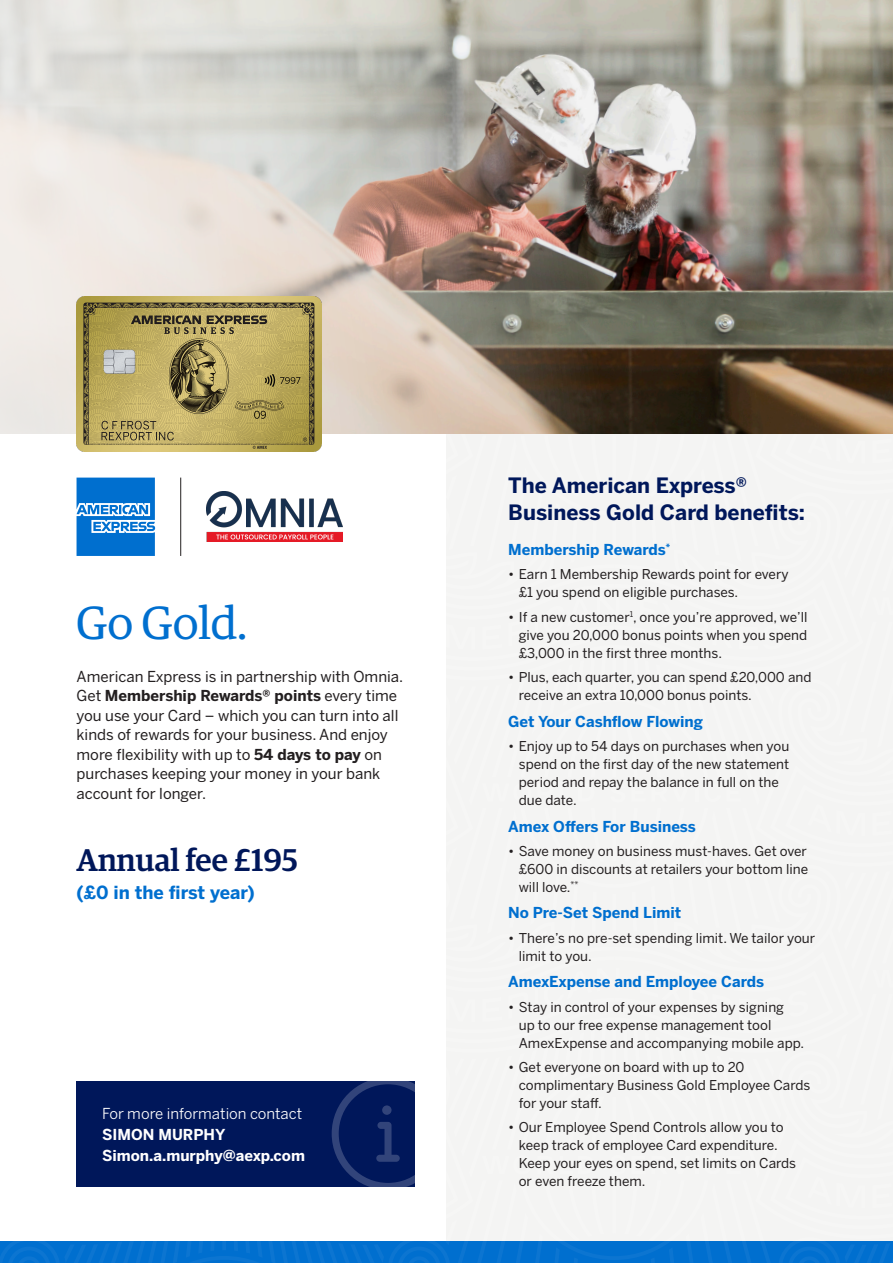
<style>
.page{position:relative;width:893px;height:1263px;background:#fff}
.page>*{position:absolute;margin:0;border:0;box-sizing:border-box;transform-origin:0 0}
.t1{font:46.5px "Guardian Egyp";letter-spacing:.01em;color:#006fcf}
.xp_intro{font:500 31.5px "Guardian Egyp";color:#00175a}
.h2_2{font:700 21px/27px "Benton Sans";color:#00175a}
.xp_intro-2{font:700 18px "Benton Sans";letter-spacing:-.005em;color:#006fcf}
.p_intro_2{font:15px/19.5px "Benton Sans";color:#231f20}
.h3_benefits_2{font:700 15px "Benton Sans";color:#006fcf}
.CTA{font:700 15px/21px "Benton Sans";color:#fff}
.h3_Benefit{font:700 15px "Benton Sans";color:#006fcf}
.t2{font:13.5px/18px "Benton Sans";color:#231f20}
.s1{font-weight:700}
.s2{font-weight:400}
</style>
<div class="page">
<div style="left:446px;top:374px;width:447px;height:889px;background:#f4f4f3"></div>
<div style="left:0;top:1242px;width:893px;height:21px;background:#006fcf"></div>
<img style="left:0;top:0;width:893px;height:434px">
<div style="left:77px;top:1081px;width:338px;height:105px;background:#00175a"></div>
<svg style="left:332px;top:1081px;width:83px;height:105px"></svg>
<img style="left:77px;top:297px;width:245px;height:154px">
<svg style="left:77px;top:478px;width:78px;height:78px;background:#2885d6"></svg>
<img style="left:206px;top:492px;width:136px;height:50px">
<hr style="left:180px;top:478px;width:1px;height:78px;background:#231f20">
<p class="t1" style="left:77px;top:591px;width:172px">Go Gold.</p>
<p class="p_intro_2" style="left:77px;top:666px;width:328px">American Express is in partnership with Omnia.<br>Get <span class="s1">Membership Rewards® points</span> every time you use your Card – which you can turn into all kinds of rewards for your business. And enjoy more flexibility with up to <span class="s1">54 days to pay</span> on purchases keeping your money in your bank account for longer.</p>
<p class="xp_intro" style="left:77px;top:837px;width:223px">Annual fee £195</p>
<p class="xp_intro-2" style="left:77px;top:881px;width:180px">(£0 in the first year)</p>
<p class="CTA" style="left:102px;top:1103px;width:204px"><span class="s2">For more information contact<br></span>SIMON MURPHY<br>Simon.a.murphy@aexp.com</p>
<p class="h2_2" style="left:508px;top:472px;width:298px">The American Express®<br>Business Gold Card benefits:</p>
<p class="h3_Benefit" style="left:508px;top:540px;width:164px">Membership Rewards<sup>*</sup></p>
<p class="t2" style="left:519px;top:565px;width:271px;text-indent:-11px">• Earn 1 Membership Rewards point for every £1 you spend on eligible purchases.</p>
<p class="t2" style="left:519px;top:608px;width:290px;text-align:justify;text-indent:-11px">• If a new customer<sup>1</sup>, once you’re approved, we’ll give you 20,000 bonus points when you spend £3,000 in the first three months.</p>
<p class="t2" style="left:519px;top:668px;width:294px;text-indent:-11px">• Plus, each quarter, you can spend £20,000 and receive an extra 10,000 bonus points.</p>
<p class="h3_benefits_2" style="left:508px;top:712px;width:196px">Get Your Cashflow Flowing</p>
<p class="t2" style="left:519px;top:737px;width:272px;text-indent:-11px">• Enjoy up to 54 days on purchases when you spend on the first day of the new statement period and repay the balance in full on the due date.</p>
<p class="h3_benefits_2" style="left:508px;top:817px;width:189px">Amex Offers For Business</p>
<p class="t2" style="left:519px;top:842px;width:291px;text-align:justify;text-indent:-11px">• Save money on business must-haves. Get over £600 in discounts at retailers your bottom line will love.<sup>**</sup></p>
<p class="h3_benefits_2" style="left:508px;top:903px;width:175px">No Pre-Set Spend Limit</p>
<p class="t2" style="left:519px;top:929px;width:298px;text-indent:-11px">• There’s no pre-set spending limit. We tailor your limit to you.</p>
<p class="h3_benefits_2" style="left:508px;top:972px;width:257px">AmexExpense and Employee Cards</p>
<p class="t2" style="left:519px;top:998px;width:287px;text-indent:-11px">• Stay in control of your expenses by signing<br>up to our free expense management tool<br>AmexExpense and accompanying mobile app.</p>
<p class="t2" style="left:519px;top:1058px;width:293px;text-indent:-11px">• Get everyone on board with up to 20 complimentary Business Gold Employee Cards for your staff.</p>
<p class="t2" style="left:519px;top:1118px;width:279px;text-indent:-11px">• Our Employee Spend Controls allow you to keep track of employee Card expenditure.<br>Keep your eyes on spend, set limits on Cards or even freeze them.</p>
</div>
